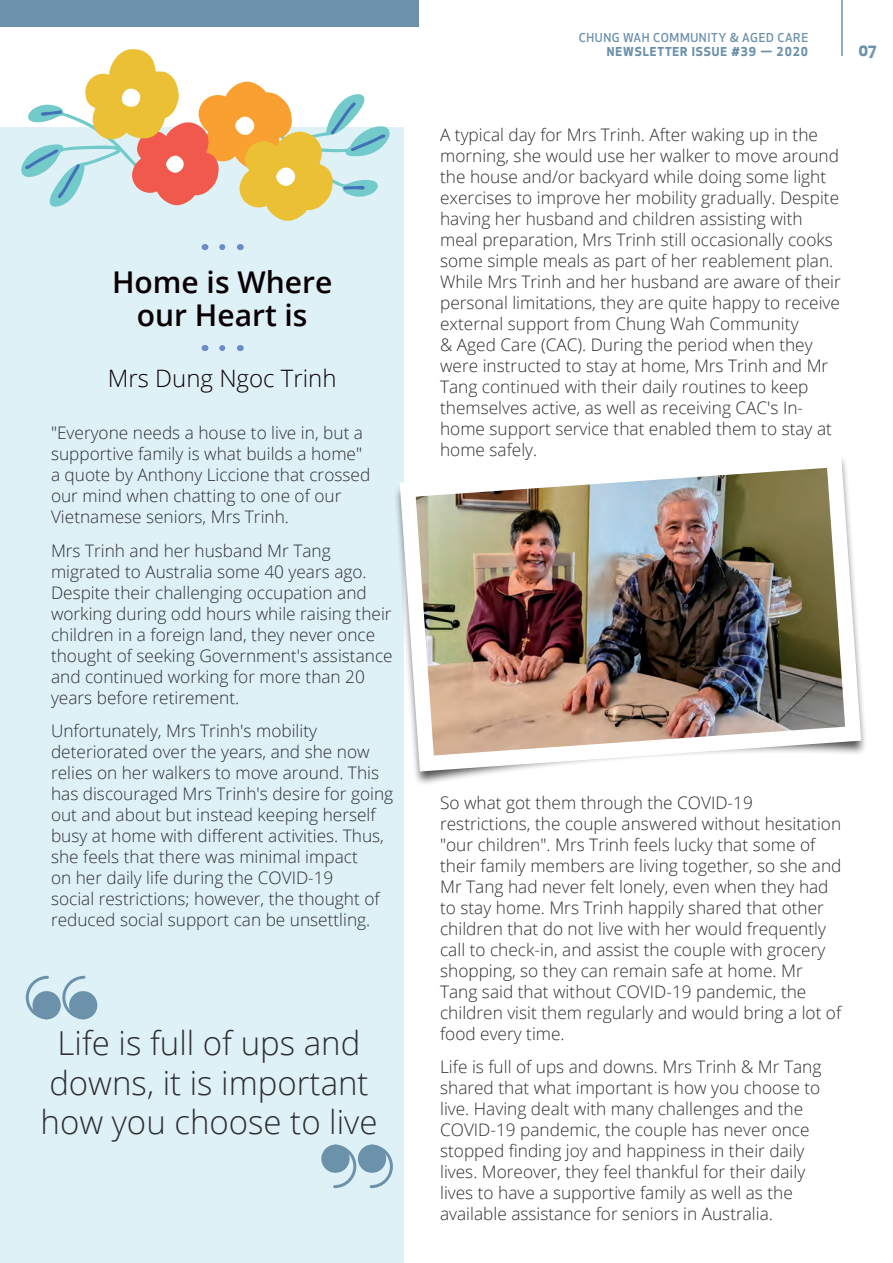
<style>
.page{position:relative;width:893px;height:1263px;background:#fff}
.page>*{position:absolute;margin:0;border:0;box-sizing:border-box;transform-origin:0 0}
.t1{font:300 33px/39.6px "Open Sans";color:#2e2e32;text-align:center}
.t2{font:600 30px/33px "Open Sans";color:#0a0004;text-align:center}
.t3{font:300 24px "Open Sans";color:#0a0004}
.t4{font:300 17.25px/21px "Open Sans";color:#2e2e32}
.t5{font:700 16.5px "Apex New";color:#6c92ab}
.t6{font:500 12px "Apex New";letter-spacing:.05em;color:#6c92ab}
.t7{font:700 12px "Apex New";letter-spacing:.075em;color:#6c92ab}
</style>
<div class="page">
<div style="left:0;top:128px;width:403px;height:1135px;background:#def1f7"></div>
<svg style="left:222px;top:244px;width:4px;height:6px"></svg>
<svg style="left:222px;top:345px;width:4px;height:6px"></svg>
<div style="left:33px;top:991px;width:28px;height:28px;background:#6c92ab;border-radius:50%"></div>
<svg style="left:25px;top:975px;width:26px;height:45px"></svg>
<div style="left:69px;top:991px;width:28px;height:28px;background:#6c92ab;border-radius:50%"></div>
<svg style="left:62px;top:975px;width:25px;height:45px"></svg>
<div style="left:358px;top:1144px;width:28px;height:29px;background:#6c92ab;border-radius:50%"></div>
<svg style="left:368px;top:1144px;width:25px;height:45px"></svg>
<div style="left:321px;top:1144px;width:29px;height:29px;background:#6c92ab;border-radius:50%"></div>
<svg style="left:332px;top:1144px;width:25px;height:45px"></svg>
<div style="left:394px;top:454px;width:473px;height:332px;background:#fff"></div>
<img style="left:394px;top:444px;width:471px;height:335px">
<svg style="left:19px;top:49px;width:373px;height:172px"></svg>
<hr style="left:841px;top:0;width:2px;height:56px;background:#6c92ab">
<div style="left:0;top:0;width:419px;height:27px;background:#6c92ab"></div>
<h2 class="t2" style="left:112px;top:264px;width:222px">Home is Where our Heart is</h2>
<h3 class="t3" style="left:108px;top:362px;width:230px">Mrs Dung Ngoc Trinh</h3>
<p class="t4" style="left:51px;top:422px;width:321px">"Everyone needs a house to live in, but a supportive family is what builds a home" a quote by Anthony Liccione that crossed our mind when chatting to one of our Vietnamese seniors, Mrs Trinh.</p>
<p class="t4" style="left:51px;top:539px;width:343px">Mrs Trinh and her husband Mr Tang migrated to Australia some 40 years ago.<br>Despite their challenging occupation and working during odd hours while raising their children in a foreign land, they never once thought of seeking Government's assistance and continued working for more than 20 years before retirement.</p>
<p class="t4" style="left:51px;top:720px;width:344px">Unfortunately, Mrs Trinh's mobility deteriorated over the years, and she now relies on her walkers to move around. This has discouraged Mrs Trinh's desire for going out and about but instead keeping herself busy at home with different activities. Thus, she feels that there was minimal impact<br>on her daily life during the COVID-19<br>social restrictions; however, the thought of reduced social support can be unsettling.</p>
<h1 class="t1" style="left:41px;top:1022px;width:338px">Life is full of ups and downs, it is important how you choose to live</h1>
<p class="t6" style="left:579px;top:30px;width:231px">CHUNG WAH COMMUNITY &amp; AGED CARE</p>
<p class="t7" style="left:607px;top:43px;width:203px">NEWSLETTER ISSUE #39 — 2020</p>
<p class="t5" style="left:858px;top:38px;width:20px">07</p>
<p class="t4" style="left:440px;top:124px;width:402px">A typical day for Mrs Trinh. After waking up in the morning, she would use her walker to move around the house and/or backyard while doing some light exercises to improve her mobility gradually. Despite having her husband and children assisting with meal preparation, Mrs Trinh still occasionally cooks some simple meals as part of her reablement plan.<br>While Mrs Trinh and her husband are aware of their personal limitations, they are quite happy to receive external support from Chung Wah Community<br>&amp; Aged Care (CAC). During the period when they were instructed to stay at home, Mrs Trinh and Mr Tang continued with their daily routines to keep themselves active, as well as receiving CAC's In&shy;home support service that enabled them to stay at home safely.</p>
<p class="t4" style="left:440px;top:791px;width:403px">So what got them through the COVID-19 restrictions, the couple answered without hesitation "our children". Mrs Trinh feels lucky that some of their family members are living together, so she and Mr Tang had never felt lonely, even when they had to stay home. Mrs Trinh happily shared that other children that do not live with her would frequently call to check-in, and assist the couple with grocery shopping, so they can remain safe at home. Mr Tang said that without COVID-19 pandemic, the children visit them regularly and would bring a lot of food every time.</p>
<p class="t4" style="left:440px;top:1056px;width:383px">Life is full of ups and downs. Mrs Trinh &amp; Mr Tang shared that what important is how you choose to live. Having dealt with many challenges and the COVID-19 pandemic, the couple has never once stopped finding joy and happiness in their daily lives. Moreover, they feel thankful for their daily lives to have a supportive family as well as the available assistance for seniors in Australia.</p>
</div>
